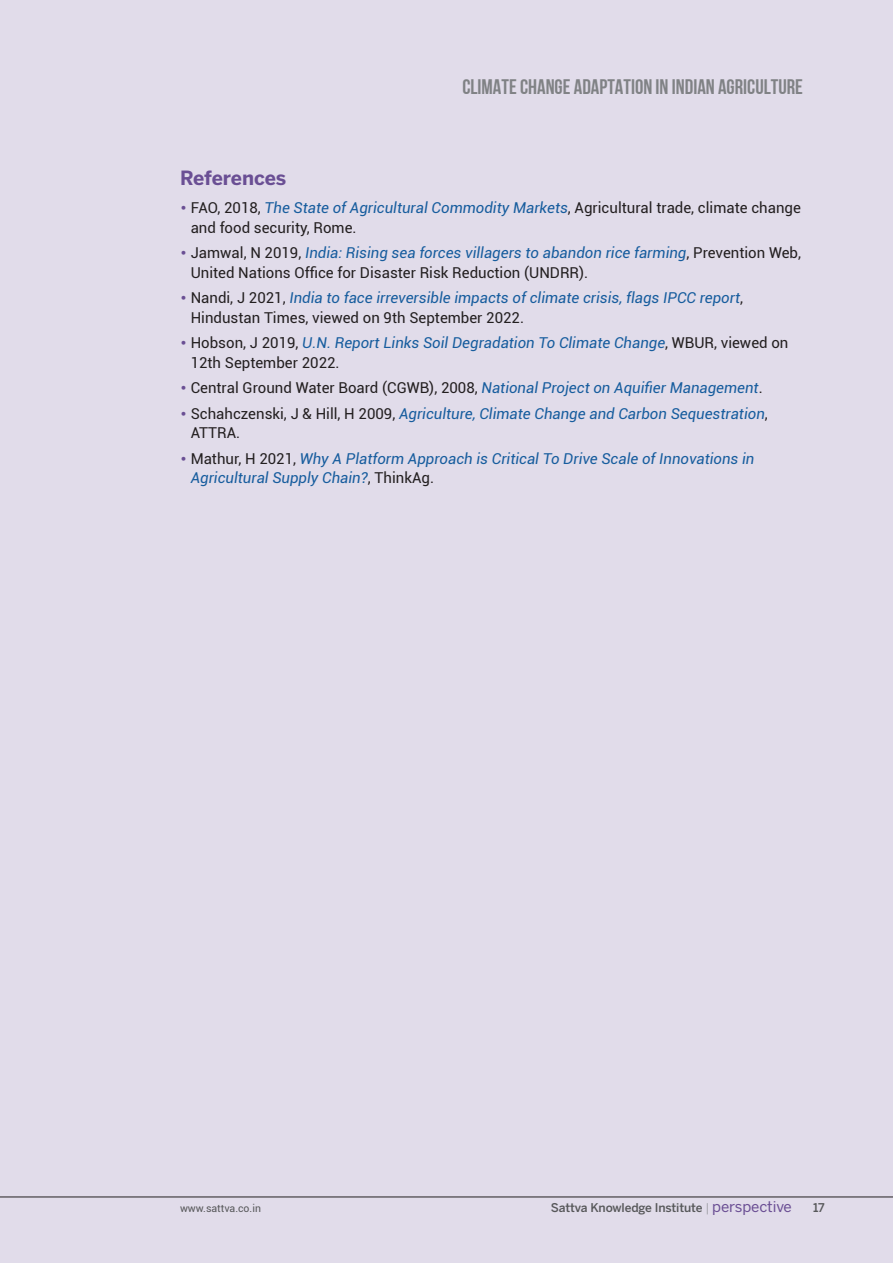
<style>
.page{position:relative;width:893px;height:1263px;background:#e1dcea}
.page>*{position:absolute;margin:0;border:0;box-sizing:border-box;transform-origin:0 0}
.t1{font:21px "Bebas Neue Cyrillic";color:#808285}
.Body_Text{font:700 19.5px "Benton Sans";letter-spacing:-.01em;color:#6a4f94}
.Body_Text-2{font:15px/19.5px "Roboto";color:#231f20}
.Body_Text-3{font:italic 15px/19.5px "Roboto";color:#175d9e}
.t2{font:500 12px "Benton Sans";letter-spacing:-.01em;color:#57585a}
.t3{font:10.5px "Roboto";color:#57585a}
.s1{font-family:"Benton Sans";font-weight:500;color:#6a4f94}
.s2{font-style:italic;color:#175d9e}
.s3{font-family:"Benton Sans";font-weight:500;font-style:normal;color:#6a4f94}
.s4{font-style:normal;color:#231f20}
.s5{font-weight:300;color:#808285}
.s6{font-weight:400;font-size:15px;color:#6b4f94}
</style>
<div class="page">
<hr style="left:0;top:1197px;width:893px;height:1px;background:#231f20">
<p class="t1" style="left:462px;top:75px;width:342px">CLIMATE CHANGE ADAPTATION IN INDIAN AGRICULTURE</p>
<p class="Body_Text" style="left:180px;top:166px;width:108px">References</p>
<p class="Body_Text-2" style="left:191px;top:197px;width:612px;text-indent:-11px"><span class="s1">•</span> FAO, 2018, <span class="s2">The State of Agricultural Commodity Markets</span>, Agricultural trade, climate change and food security, Rome.</p>
<p class="Body_Text-2" style="left:191px;top:242px;width:612px;text-indent:-11px"><span class="s1">•</span> Jamwal, N 2019, <span class="s2">India: Rising sea forces villagers to abandon rice farming</span>, Prevention Web,<br>United Nations Office for Disaster Risk Reduction (UNDRR).</p>
<p class="Body_Text-3" style="left:191px;top:287px;width:554px;text-indent:-11px"><span class="s3">•</span> <span class="s4">Nandi, J 2021,</span> India to face irreversible impacts of climate crisis, flags IPCC report<span class="s4">,<br>Hindustan Times, viewed on 9th September 2022.</span></p>
<p class="Body_Text-2" style="left:191px;top:332px;width:599px;text-indent:-11px"><span class="s1">•</span> Hobson, J 2019, <span class="s2">U.N. Report Links Soil Degradation To Climate Change</span>, WBUR, viewed on<br>12th September 2022.</p>
<p class="Body_Text-2" style="left:180px;top:377px;width:584px"><span class="s1">•</span> Central Ground Water Board (CGWB), 2008, <span class="s2">National Project on Aquifier Management</span>.</p>
<p class="Body_Text-3" style="left:191px;top:403px;width:579px;text-indent:-11px"><span class="s3">•</span> <span class="s4">Schahczenski, J &amp; Hill, H 2009,</span> Agriculture, Climate Change and Carbon Sequestration<span class="s4">,<br>ATTRA.</span></p>
<p class="Body_Text-3" style="left:191px;top:448px;width:565px;text-indent:-11px"><span class="s3">•</span> <span class="s4">Mathur, H 2021,</span> Why A Platform Approach is Critical To Drive Scale of Innovations in<br>Agricultural Supply Chain?<span class="s4">, ThinkAg.</span></p>
<p class="t3" style="left:180px;top:1201px;width:83px">www.sattva.co.in</p>
<p class="t2" style="left:551px;top:1200px;width:242px">Sattva Knowledge Institute <span class="s5">|</span> <span class="s6">perspective</span></p>
<p class="t2" style="left:813px;top:1200px;width:13px">17</p>
</div>
